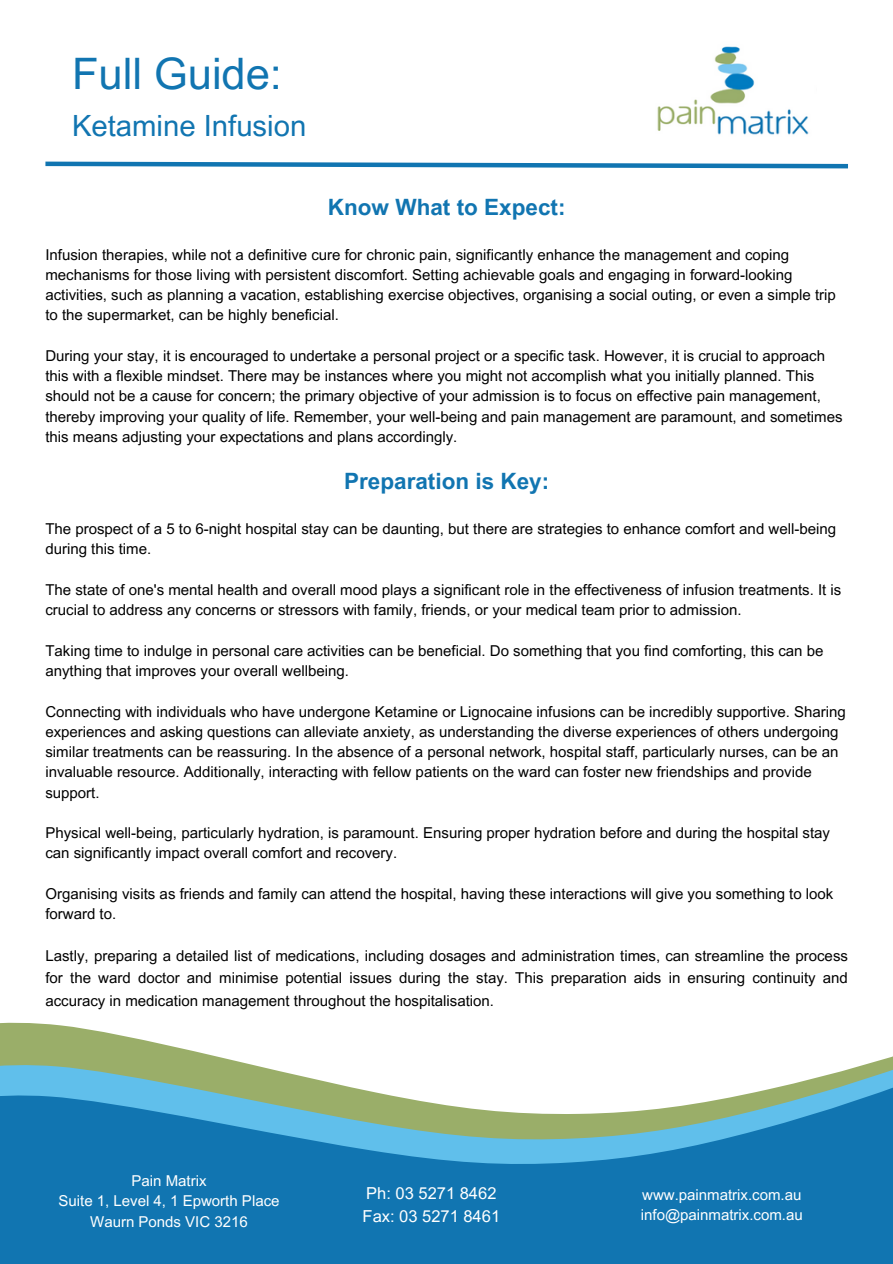
<style>
.page{position:relative;width:893px;height:1264px;background:#fff}
.page>*{position:absolute;margin:0;border:0;box-sizing:border-box;transform-origin:0 0}
.t1{font:43.35px "Arial MT Pro";color:#1175b1}
.t2{font:29.25px "Arial MT Pro";color:#1175b1}
.t3{font:700 22.5px "Arial MT Pro";color:#1175b1}
.t4{font:16.5px "Arial MT Pro";color:#fff}
.t5{font:15px/20.2px "Arial MT Pro";color:#000}
.t6{font:15px "Arial MT Pro";color:#fff}
</style>
<div class="page">
<svg style="left:0;top:1027px;width:170px;height:19px;fill:#9aae69"></svg>
<svg style="left:0;top:1046px;width:892px;height:217px;fill:#1175b1"></svg>
<svg style="left:45px;top:161px;width:803px;height:8px"></svg>
<img style="left:644px;top:46px;width:172px;height:116px">
<p class="t1" style="left:72px;top:58px;width:211px">Full Guide:</p>
<p class="t2" style="left:72px;top:115px;width:236px">Ketamine Infusion</p>
<p class="t3" style="left:328px;top:198px;width:239px">Know What to Expect:</p>
<p class="t5" style="left:45px;top:246px;width:792px">Infusion therapies, while not a definitive cure for chronic pain, significantly enhance the management and coping mechanisms for those living with persistent discomfort. Setting achievable goals and engaging in forward-looking activities, such as planning a vacation, establishing exercise objectives, organising a social outing, or even a simple trip to the supermarket, can be highly beneficial.</p>
<p class="t5" style="left:45px;top:347px;width:798px">During your stay, it is encouraged to undertake a personal project or a specific task. However, it is crucial to approach this with a flexible mindset. There may be instances where you might not accomplish what you initially planned. This should not be a cause for concern; the primary objective of your admission is to focus on effective pain management, thereby improving your quality of life. Remember, your well-being and pain management are paramount, and sometimes this means adjusting your expectations and plans accordingly.</p>
<p class="t3" style="left:344px;top:473px;width:207px">Preparation is Key:</p>
<p class="t5" style="left:45px;top:520px;width:792px">The prospect of a 5 to 6-night hospital stay can be daunting, but there are strategies to enhance comfort and well-being during this time.</p>
<p class="t5" style="left:45px;top:581px;width:797px">The state of one's mental health and overall mood plays a significant role in the effectiveness of infusion treatments. It is crucial to address any concerns or stressors with family, friends, or your medical team prior to admission.</p>
<p class="t5" style="left:45px;top:642px;width:779px">Taking time to indulge in personal care activities can be beneficial. Do something that you find comforting, this can be anything that improves your overall wellbeing.</p>
<p class="t5" style="left:45px;top:703px;width:802px">Connecting with individuals who have undergone Ketamine or Lignocaine infusions can be incredibly supportive. Sharing experiences and asking questions can alleviate anxiety, as understanding the diverse experiences of others undergoing similar treatments can be reassuring. In the absence of a personal network, hospital staff, particularly nurses, can be an invaluable resource. Additionally, interacting with fellow patients on the ward can foster new friendships and provide support.</p>
<p class="t5" style="left:45px;top:824px;width:786px">Physical well-being, particularly hydration, is paramount. Ensuring proper hydration before and during the hospital stay can significantly impact overall comfort and recovery.</p>
<p class="t5" style="left:45px;top:885px;width:789px">Organising visits as friends and family can attend the hospital, having these interactions will give you something to look forward to.</p>
<p class="t5" style="left:45px;top:946px;width:804px;line-height:22.5px;text-align:justify">Lastly, preparing a detailed list of medications, including dosages and administration times, can streamline the process for the ward doctor and minimise potential issues during the stay. This preparation aids in ensuring continuity and accuracy in medication management throughout the hospitalisation.</p>
<p class="t6" style="left:131px;top:1175px;width:76px">Pain Matrix</p>
<p class="t6" style="left:58px;top:1195px;width:222px">Suite 1, Level 4, 1 Epworth Place</p>
<h2 class="t6" style="left:90px;top:1215px;width:159px">Waurn Ponds VIC 3216</h2>
<p class="t4" style="left:366px;top:1187px;width:132px">Ph: 03 5271 8462</p>
<p class="t4" style="left:362px;top:1209px;width:139px">Fax: 03 5271 8461</p>
<h2 class="t6" style="left:642px;top:1188px;width:161px">www.painmatrix.com.au</h2>
<p class="t6" style="left:640px;top:1208px;width:163px">info@painmatrix.com.au</p>
</div>
